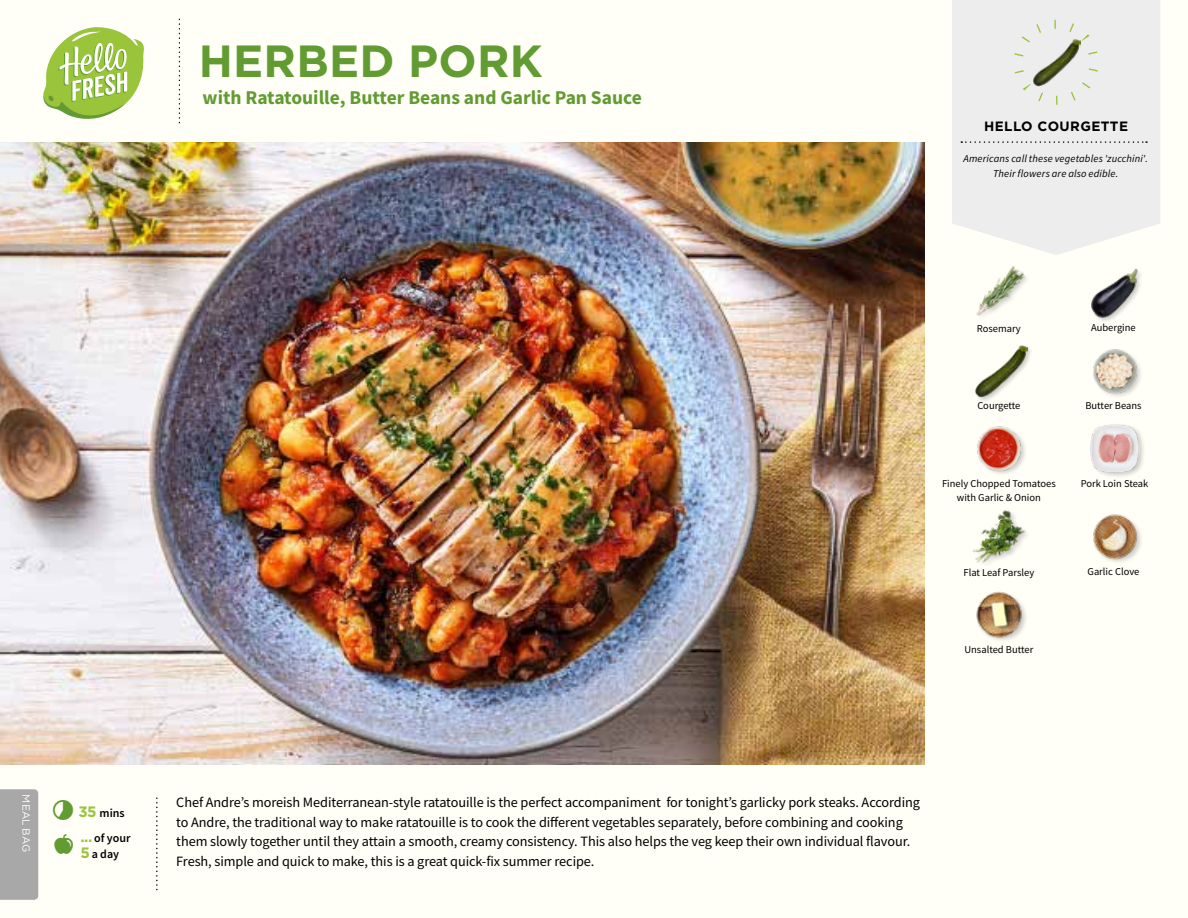
<style>
.page{position:relative;width:1188px;height:918px;background:#fffef7}
.page>*{position:absolute;margin:0;border:0;box-sizing:border-box;transform-origin:0 0}
.t1{font:700 45px "Gotham";letter-spacing:.005em;color:#619b31}
.t2{font:700 19.5px "Source Sans Pro";color:#619b31}
.t3{font:14.25px/19.5px "Source Sans Pro";letter-spacing:-.005em;color:#000}
.t4{font:700 13.5px "Gotham";letter-spacing:.03em;color:#000}
.t5{font:600 12px/15.8px "Source Sans Pro";color:#000}
.t6{font:10.5px "Source Sans Pro";color:#000}
.t7{font:italic 10.5px/14.7px "Source Sans Pro";letter-spacing:.01em;color:#000;text-align:center}
.t8{font:10.5px "Gotham";letter-spacing:-.005em;color:#fffefb}
.s1{font-family:"Gotham";font-weight:700;font-size:15px;color:#9ac43a}
</style>
<div class="page">
<div style="left:0;top:789px;width:38px;height:111px;background:#a9a8a8"></div>
<div style="left:952px;top:0;width:208px;height:255px;background:#ededed"></div>
<svg style="left:961px;top:141px;width:186px;height:2px"></svg>
<img style="left:1032px;top:38px;width:49px;height:49px">
<div style="left:1014px;top:20px;width:85px;height:85px;border:9px dashed #9ac43a;border-radius:50%"></div>
<div style="left:1089px;top:422px;width:57px;height:57px;background:#000;opacity:.2"></div>
<img style="left:1090px;top:423px;width:50px;height:50px">
<img style="left:977px;top:426px;width:48px;height:48px">
<img style="left:1091px;top:268px;width:50px;height:52px">
<img style="left:976px;top:266px;width:51px;height:50px">
<img style="left:1093px;top:349px;width:48px;height:48px">
<div style="left:975px;top:345px;width:59px;height:58px;background:#000;opacity:.2"></div>
<img style="left:975px;top:345px;width:53px;height:53px">
<img style="left:976px;top:591px;width:50px;height:50px">
<img style="left:1093px;top:514px;width:48px;height:48px">
<img style="left:972px;top:510px;width:55px;height:53px">
<img style="left:0;top:142px;width:925px;height:623px">
<svg style="left:43px;top:27px;width:101px;height:92px"></svg>
<h1 class="t1" style="left:199px;top:32px;width:345px">HERBED PORK</h1>
<h2 class="t2" style="left:203px;top:84px;width:441px">with Ratatouille, Butter Beans and Garlic Pan Sauce</h2>
<p class="t4" style="left:984px;top:117px;width:145px">HELLO COURGETTE</p>
<p class="t7" style="left:963px;top:151px;width:186px">Americans call these vegetables 'zucchini'.<br>Their flowers are also edible.</p>
<p class="t6" style="left:977px;top:322px;width:45px">Rosemary</p>
<p class="t6" style="left:1091px;top:321px;width:46px">Aubergine</p>
<p class="t6" style="left:977px;top:399px;width:45px">Courgette</p>
<p class="t6" style="left:1085px;top:399px;width:58px">Butter Beans</p>
<p class="t6" style="left:942px;top:477px;width:115px">Finely Chopped Tomatoes</p>
<p class="t6" style="left:1081px;top:477px;width:69px">Pork Loin Steak</p>
<p class="t6" style="left:957px;top:491px;width:86px">with Garlic &amp; Onion</p>
<p class="t6" style="left:964px;top:565px;width:72px">Flat Leaf Parsley</p>
<p class="t6" style="left:1088px;top:565px;width:53px">Garlic Clove</p>
<p class="t6" style="left:964px;top:643px;width:70px">Unsalted Butter</p>
<p class="t8" style="left:32px;top:794px;width:59px;rotate:90deg">MEAL BAG</p>
<p class="t5" style="left:78px;top:805px;width:48px"><span class="s1">35</span> mins</p>
<p class="t5" style="left:80px;top:830px;width:52px"><span class="s1">...</span> of your<br><span class="s1">5</span> a day</p>
<p class="t3" style="left:176px;top:793px;width:745px">Chef Andre’s moreish Mediterranean-style ratatouille is the perfect accompaniment for tonight’s garlicky pork steaks. According to Andre, the traditional way to make ratatouille is to cook the different vegetables separately, before combining and cooking them slowly together until they attain a smooth, creamy consistency. This also helps the veg keep their own individual flavour.<br>Fresh, simple and quick to make, this is a great quick-fix summer recipe.</p>
</div>
